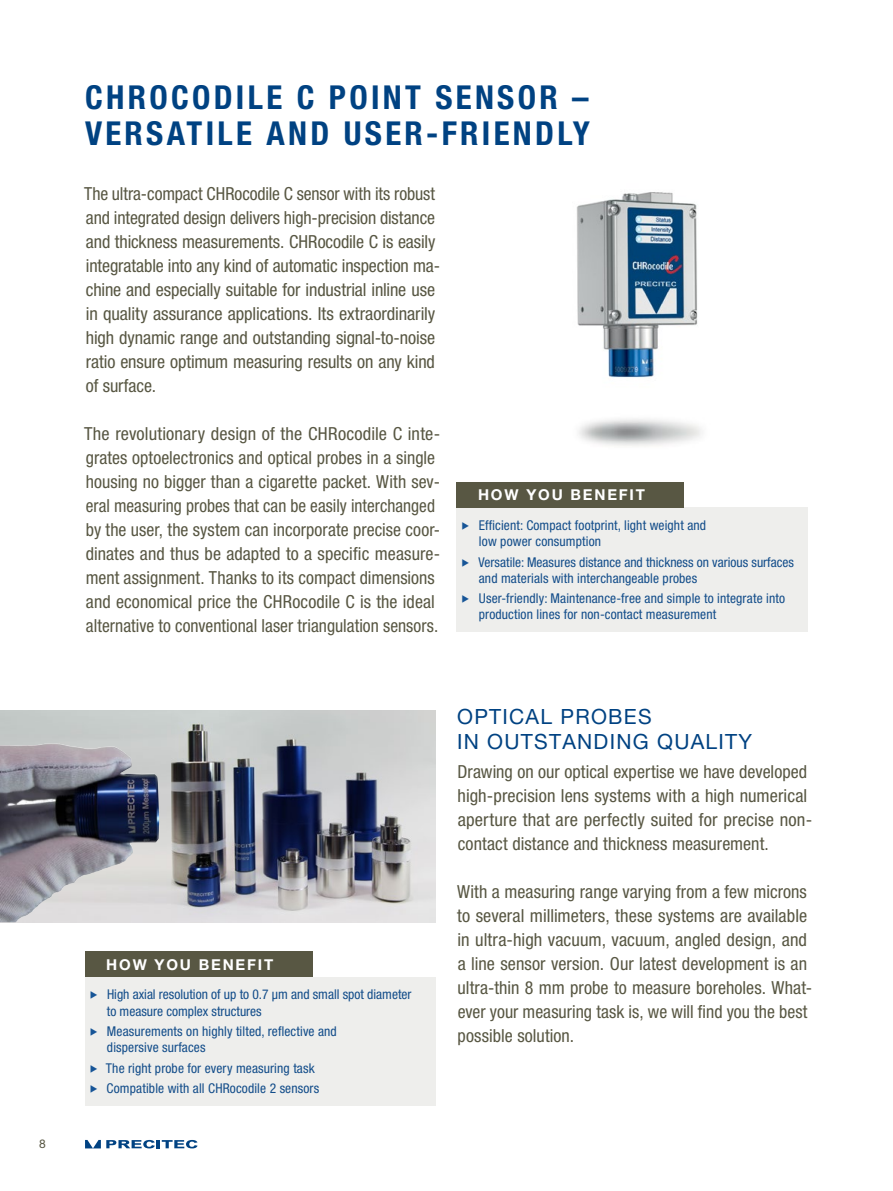
<style>
.page{position:relative;width:893px;height:1191px;background:#fff}
.page>*{position:absolute;margin:0;border:0;box-sizing:border-box;transform-origin:0 0}
.t1{font:700 condensed 33px/36px "Helvetica Neue LT Pro";letter-spacing:.1em;color:#004282}
.t2{font:21px/25.2px "Helvetica Neue LT Pro";letter-spacing:.06em;color:#004282}
.t3{font:condensed 18px/24px "Helvetica Neue LT Pro";color:#585743}
.t4{font:700 15px "Helvetica Neue LT Pro";letter-spacing:.12em;color:#fff}
.t5{font:condensed 13.5px/16.2px "Helvetica Neue LT Pro";letter-spacing:.01em;color:#134d8a}
.t6{font:12px "Helvetica Neue LT Pro";color:#585743}
.s1{color:#175597}
</style>
<div class="page">
<img style="left:170px;top:710px;width:266px;height:212px">
<img style="left:0;top:710px;width:170px;height:212px">
<img style="left:576px;top:192px;width:125px;height:254px">
<div style="left:457px;top:507px;width:351px;height:125px;background:#eeeeec"></div>
<div style="left:457px;top:482px;width:227px;height:25px;background:#585743"></div>
<div style="left:85px;top:977px;width:351px;height:129px;background:#eeeeec"></div>
<div style="left:85px;top:951px;width:227px;height:26px;background:#585743"></div>
<svg style="left:85px;top:1140px;width:113px;height:8px"></svg>
<img style="left:0;top:743px;width:158px;height:179px">
<p class="t6" style="left:39px;top:1137px;width:8px">8</p>
<h1 class="t1" style="left:85px;top:78px;width:506px">CHROCODILE C POINT SENSOR –<br>VERSATILE AND USER-FRIENDLY</h1>
<p class="t3" style="left:84px;top:181px;width:358px">The ultra-compact CHRocodile C sensor with its robust and integrated design delivers high-precision distance and thickness measurements. CHRocodile C is easily integratable into any kind of automatic inspection ma&shy;chine and especially suitable for industrial inline use in quality assurance applications. Its extraordinarily high dynamic range and outstanding signal-to-noise ratio ensure optimum measuring results on any kind of surface.</p>
<p class="t3" style="left:84px;top:421px;width:358px">The revolutionary design of the CHRocodile C inte&shy;grates optoelectronics and optical probes in a single housing no bigger than a cigarette packet. With sev&shy;eral measuring probes that can be easily interchanged by the user, the system can incorporate precise coor&shy;dinates and thus be adapted to a specific measure&shy;ment assignment. Thanks to its compact dimensions and economical price the CHRocodile C is the ideal alternative to conventional laser triangulation sensors.</p>
<p class="t4" style="left:478px;top:485px;width:168px">HOW YOU BENEFIT</p>
<p class="t5" style="left:479px;top:517px;width:229px;text-indent:-18px"><span class="s1">▶</span> Efficient: Compact footprint, light weight and low power consumption</p>
<p class="t5" style="left:479px;top:553px;width:317px;text-indent:-18px"><span class="s1">▶</span> Versatile: Measures distance and thickness on various surfaces and materials with interchangeable probes</p>
<p class="t5" style="left:479px;top:590px;width:308px;text-indent:-18px"><span class="s1">▶</span> User-friendly: Maintenance-free and simple to integrate into production lines for non-contact measurement</p>
<p class="t4" style="left:106px;top:955px;width:168px">HOW YOU BENEFIT</p>
<p class="t5" style="left:107px;top:986px;width:306px;text-indent:-18px"><span class="s1">▶</span> High axial resolution of up to 0.7 µm and small spot diameter to measure complex structures</p>
<p class="t5" style="left:107px;top:1023px;width:231px;text-indent:-18px"><span class="s1">▶</span> Measurements on highly tilted, reflective and dispersive surfaces</p>
<p class="t5" style="left:89px;top:1057px;width:232px;line-height:20.4px"><span class="s1">▶</span> The right probe for every measuring task <span class="s1">▶</span> Compatible with all CHRocodile 2 sensors</p>
<p class="t2" style="left:457px;top:704px;width:297px">OPTICAL PROBES<br>IN OUTSTANDING QUALITY</p>
<p class="t3" style="left:457px;top:759px;width:356px">Drawing on our optical expertise we have developed high-precision lens systems with a high numerical aperture that are perfectly suited for precise non&shy;contact distance and thickness measurement.</p>
<p class="t3" style="left:457px;top:879px;width:357px">With a measuring range varying from a few microns to several millimeters, these systems are available in ultra-high vacuum, vacuum, angled design, and a line sensor version. Our latest development is an ultra-thin 8 mm probe to measure boreholes. What&shy;ever your measuring task is, we will find you the best possible solution.</p>
</div>
